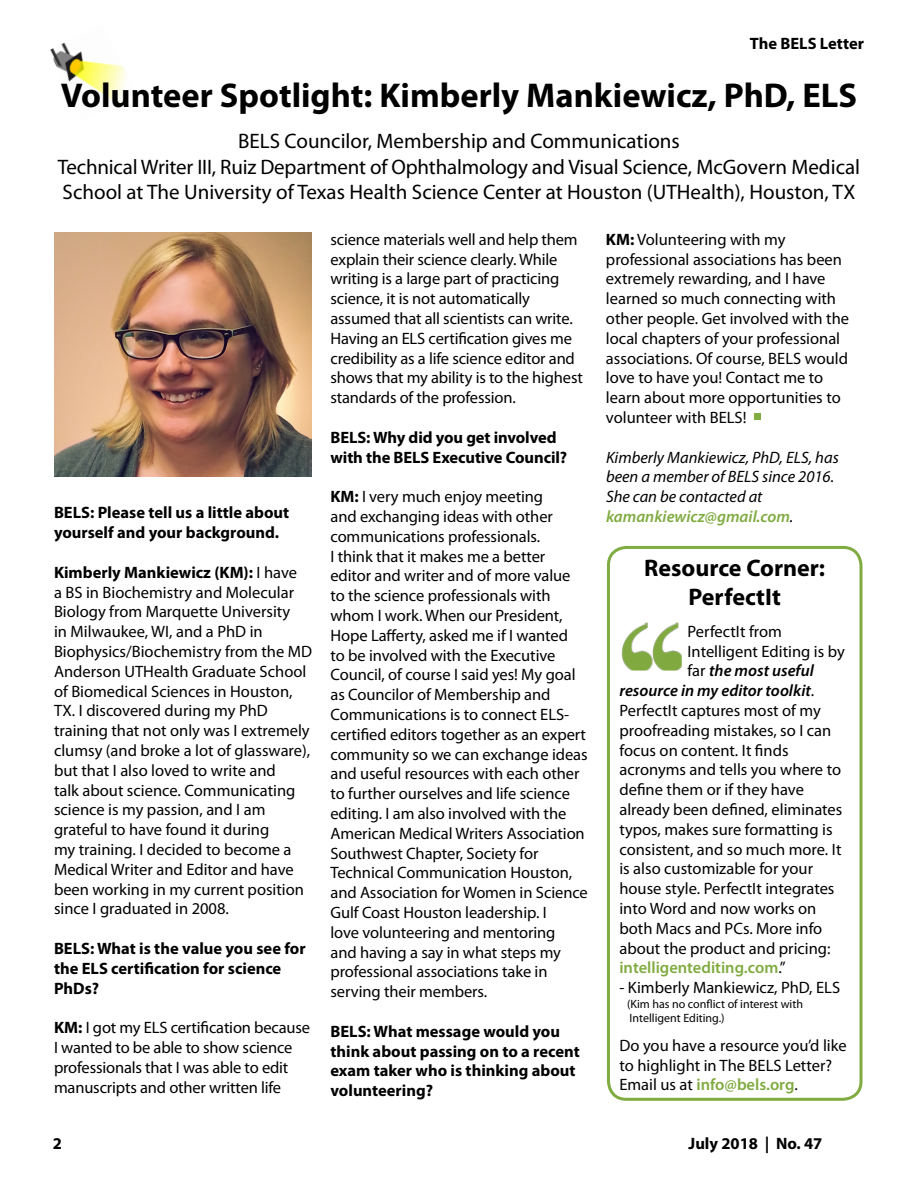
<style>
.page{position:relative;width:918px;height:1188px;background:#fff}
.page>*{position:absolute;margin:0;border:0;box-sizing:border-box;transform-origin:0 0}
.t1{font:700 34.5px "Myriad Pro";color:#000}
.t2{font:700 24px/28.8px "Myriad Pro";color:#000;text-align:center}
.t3{font:21px/25.2px "Myriad Pro";color:#000;text-align:center}
.t4{font:16.5px/19.8px "Myriad Pro";letter-spacing:-.005em;color:#000}
.t5{font:700 16.5px/19.8px "Myriad Pro";color:#000}
.t6{font:italic 16.5px/19.8px "Myriad Pro";color:#000}
.t7{font:italic 600 16.5px "Myriad Pro";color:#000}
.t8{font:600 16.5px "Myriad Pro";color:#80ab40}
.t9{font:12px/14.4px "Myriad Pro";color:#000}
.s1{font-weight:700}
.s2{font-weight:600;color:#80ab40}
.s3{font-weight:400;font-style:normal}
.s4{font-weight:400;color:#000}
</style>
<div class="page">
<img style="left:50px;top:42px;width:77px;height:61px">
<img style="left:54px;top:232px;width:258px;height:245px">
<div style="left:754px;top:413px;width:7px;height:7px;background:#81ac40"></div>
<div style="left:607px;top:546px;width:256px;height:555px;border:3px solid #80ab40;border-radius:18px"></div>
<img style="left:621px;top:623px;width:61px;height:48px">
<p class="t5" style="left:750px;top:33px;width:116px">The BELS Letter</p>
<h1 class="t1" style="left:61px;top:73px;width:798px">Volunteer Spotlight: Kimberly Mankiewicz, PhD, ELS</h1>
<p class="t3" style="left:58px;top:128px;width:804px">BELS Councilor, Membership and Communications<br>Technical Writer III, Ruiz Department of Ophthalmology and Visual Science, McGovern Medical<br>School at The University of Texas Health Science Center at Houston (UTHealth), Houston, TX</p>
<p class="t5" style="left:54px;top:502px;width:237px">BELS: Please tell us a little about yourself and your background.</p>
<p class="t4" style="left:54px;top:562px;width:260px"><span class="s1">Kimberly Mankiewicz (KM):</span> I have<br>a BS in Biochemistry and Molecular Biology from Marquette University<br>in Milwaukee, WI, and a PhD in Biophysics/Biochemistry from the MD Anderson UTHealth Graduate School of Biomedical Sciences in Houston, TX. I discovered during my PhD training that not only was I extremely clumsy (and broke a lot of glassware), but that I also loved to write and<br>talk about science. Communicating science is my passion, and I am grateful to have found it during<br>my training. I decided to become a Medical Writer and Editor and have been working in my current position since I graduated in 2008.</p>
<p class="t5" style="left:54px;top:938px;width:253px">BELS: What is the value you see for the ELS certification for science<br>PhDs?</p>
<p class="t4" style="left:54px;top:1017px;width:258px"><span class="s1">KM:</span> I got my ELS certification because I wanted to be able to show science professionals that I was able to edit manuscripts and other written life</p>
<p class="t4" style="left:330px;top:229px;width:254px">science materials well and help them explain their science clearly. While writing is a large part of practicing science, it is not automatically assumed that all scientists can write.<br>Having an ELS certification gives me credibility as a life science editor and shows that my ability is to the highest standards of the profession.</p>
<p class="t5" style="left:330px;top:427px;width:238px">BELS: Why did you get involved with the BELS Executive Council?</p>
<p class="t4" style="left:330px;top:486px;width:259px"><span class="s1">KM:</span> I very much enjoy meeting<br>and exchanging ideas with other communications professionals.<br>I think that it makes me a better editor and writer and of more value to the science professionals with whom I work. When our President, Hope Lafferty, asked me if I wanted<br>to be involved with the Executive Council, of course I said yes! My goal as Councilor of Membership and Communications is to connect ELS&shy;certified editors together as an expert community so we can exchange ideas and useful resources with each other to further ourselves and life science editing. I am also involved with the American Medical Writers Association Southwest Chapter, Society for Technical Communication Houston, and Association for Women in Science Gulf Coast Houston leadership. I<br>love volunteering and mentoring<br>and having a say in what steps my professional associations take in serving their members.</p>
<p class="t5" style="left:330px;top:1021px;width:251px">BELS: What message would you think about passing on to a recent exam taker who is thinking about volunteering?</p>
<p class="t4" style="left:606px;top:229px;width:245px"><span class="s1">KM:</span> Volunteering with my professional associations has been extremely rewarding, and I have learned so much connecting with other people. Get involved with the local chapters of your professional associations. Of course, BELS would love to have you! Contact me to learn about more opportunities to volunteer with BELS!</p>
<p class="t6" style="left:606px;top:447px;width:234px">Kimberly Mankiewicz, PhD, ELS, has been a member of BELS since 2016.<br>She can be contacted at <span class="s2">kamankiewicz@gmail.com</span>.</p>
<h2 class="t2" style="left:644px;top:553px;width:182px">Resource Corner:<br>PerfectIt</h2>
<p class="t4" style="left:687px;top:621px;width:96px">PerfectIt from</p>
<p class="t4" style="left:687px;top:641px;width:159px">Intelligent Editing is by</p>
<p class="t7" style="left:687px;top:660px;width:128px"><span class="s3">far</span> the most useful</p>
<p class="t7" style="left:619px;top:680px;width:196px">resource in my editor toolkit<span class="s3">.</span></p>
<p class="t4" style="left:619px;top:700px;width:203px">PerfectIt captures most of my</p>
<p class="t4" style="left:619px;top:720px;width:213px">proofreading mistakes, so I can</p>
<p class="t4" style="left:619px;top:740px;width:171px">focus on content. It finds</p>
<p class="t4" style="left:619px;top:760px;width:223px">acronyms and tells you where to</p>
<p class="t4" style="left:619px;top:780px;width:186px">define them or if they have</p>
<p class="t4" style="left:619px;top:799px;width:224px">already been defined, eliminates</p>
<p class="t4" style="left:619px;top:819px;width:215px">typos, makes sure formatting is</p>
<p class="t4" style="left:619px;top:839px;width:224px">consistent, and so much more. It</p>
<p class="t4" style="left:619px;top:859px;width:195px">is also customizable for your</p>
<p class="t4" style="left:619px;top:879px;width:217px">house style. PerfectIt integrates</p>
<p class="t4" style="left:619px;top:898px;width:198px">into Word and now works on</p>
<p class="t4" style="left:619px;top:918px;width:204px">both Macs and PCs. More info</p>
<p class="t4" style="left:619px;top:938px;width:213px">about the product and pricing:</p>
<p class="t8" style="left:619px;top:957px;width:168px">intelligentediting.com<span class="s4">.”</span></p>
<p class="t4" style="left:619px;top:978px;width:222px">- Kimberly Mankiewicz, PhD, ELS</p>
<p class="t9" style="left:627px;top:996px;width:177px">(Kim has no conflict of interest with<br>Intelligent Editing.)</p>
<p class="t4" style="left:619px;top:1035px;width:229px">Do you have a resource you’d like to highlight in The BELS Letter?<br>Email us at <span class="s2">info@bels.org</span>.</p>
<p class="t5" style="left:53px;top:1133px;width:11px">2</p>
<p class="t5" style="left:689px;top:1133px;width:135px">July 2018 | No. 47</p>
</div>
